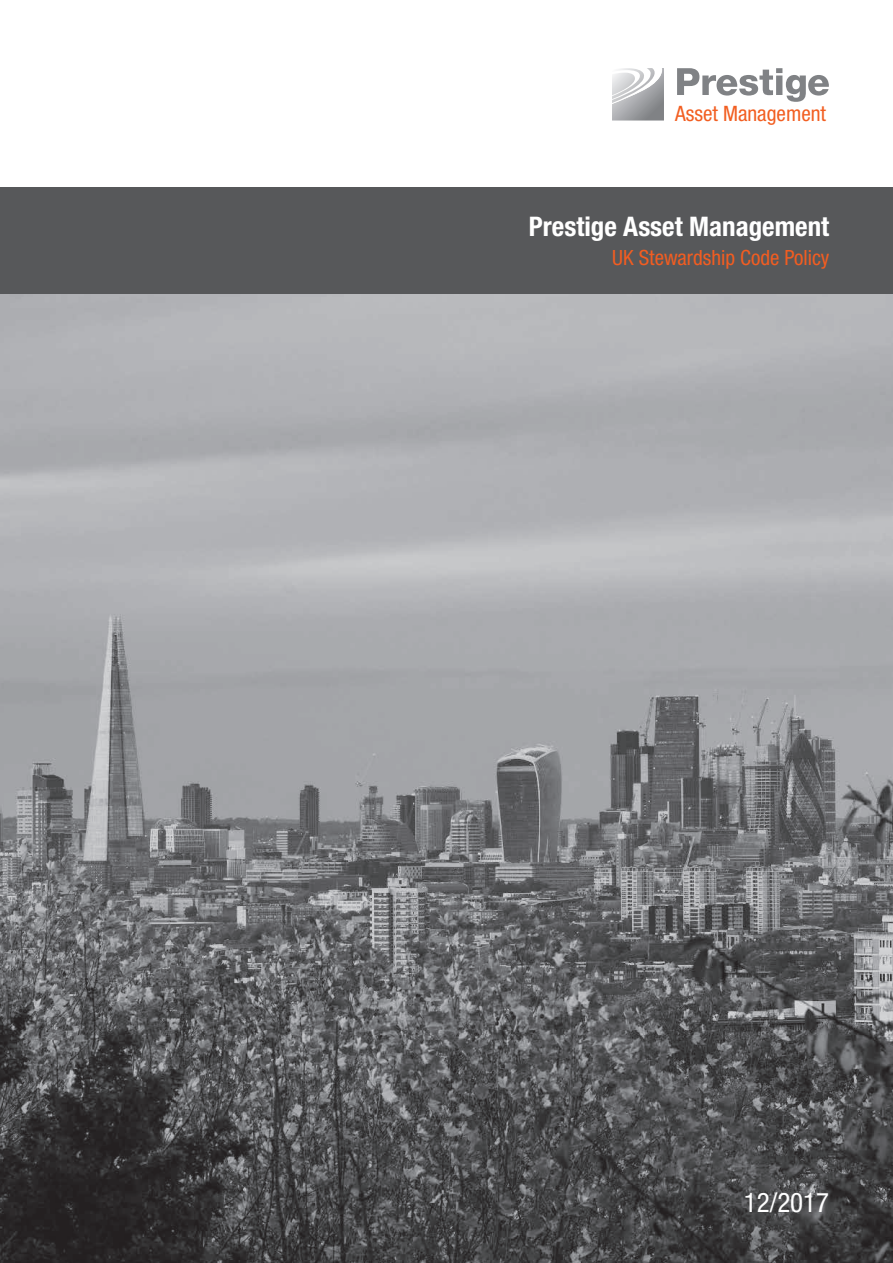
<style>
.page{position:relative;width:893px;height:1263px;background:#fff}
.page>*{position:absolute;margin:0;border:0;box-sizing:border-box;transform-origin:0 0}
.t1{font:700 condensed 27px "Helvetica Neue";color:#fff}
.t2{font:condensed 27px "Helvetica Neue";color:#fff}
.t3{font:condensed 21.3px "Helvetica Neue";color:#f25e21}
.t4{font:condensed 21px "Helvetica Neue";color:#f25d21}
</style>
<div class="page">
<img style="left:0;top:293px;width:893px;height:970px">
<div style="left:0;top:187px;width:893px;height:106px;background:#57585a"></div>
<svg style="left:677px;top:68px;width:152px;height:34px"></svg>
<svg style="left:612px;top:68px;width:52px;height:53px"></svg>
<p class="t3" style="left:675px;top:101px;width:152px">Asset Management</p>
<p class="t1" style="left:529px;top:210px;width:302px">Prestige Asset Management</p>
<p class="t4" style="left:612px;top:246px;width:218px">UK Stewardship Code Policy</p>
<p class="t2" style="left:744px;top:1187px;width:87px">12/2017</p>
</div>
